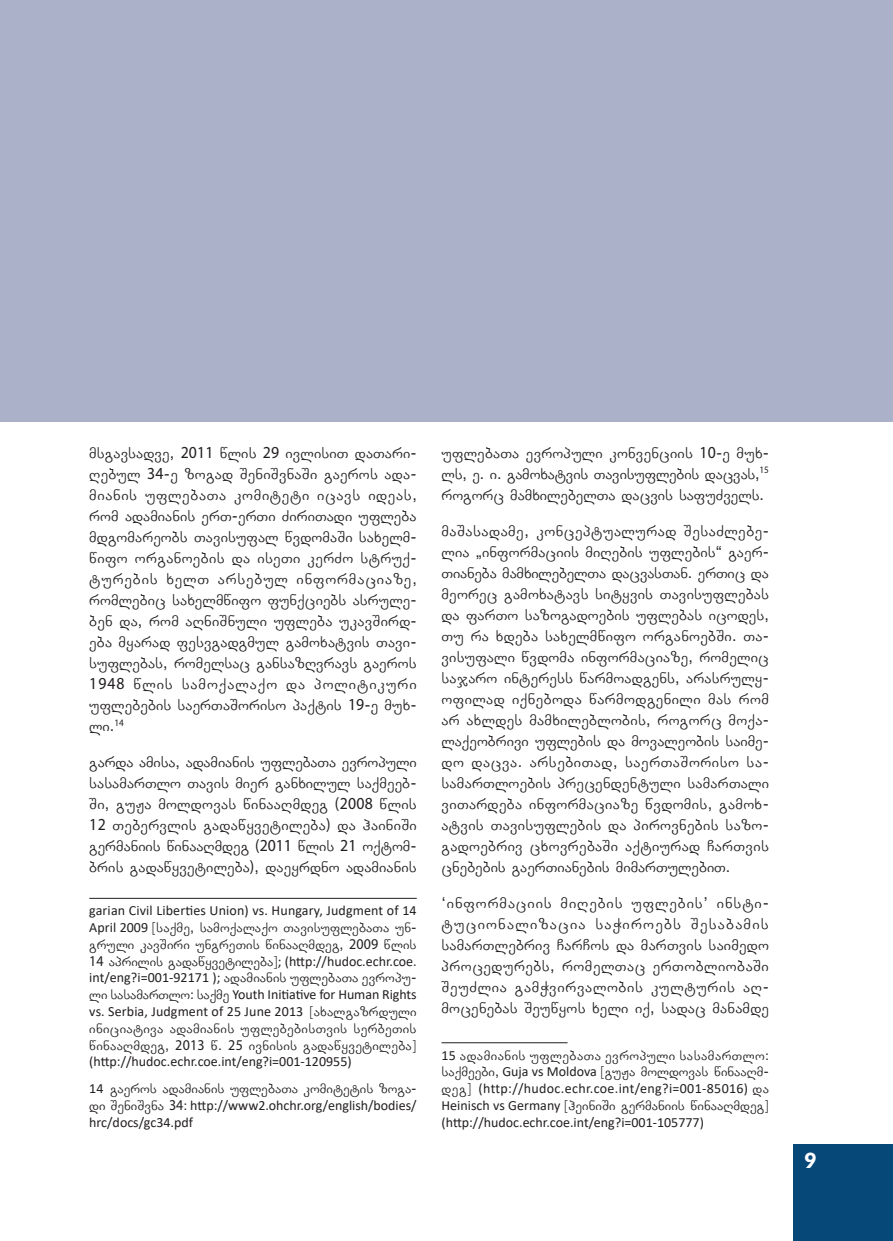
<style>
.page{position:relative;width:893px;height:1241px;background:#fff}
.page>*{position:absolute;margin:0;border:0;box-sizing:border-box;transform-origin:0 0}
.t1{font:900 21px "Lato";color:#fff}
.TEXT{font:15.75px/21px "A Kolkhety N";letter-spacing:.005em;color:#231f20;text-align:justify}
.t2{font:14px/16.8px "A Kolkhety N";letter-spacing:.02em;color:#231f20;text-align:justify}
.Footnote_Text{font:14px/16.8px "Calibri";color:#231f20;text-align:justify}
.s1{font-family:"Calibri"}
.s2{font-family:"Sylfaen"}
.s3{font-family:"A Kolkhety N"}
</style>
<div class="page">
<hr style="left:89px;top:897px;width:328px;height:1px;background:#231f20">
<hr style="left:441px;top:1042px;width:126px;height:1px;background:#231f20">
<div style="left:0;top:0;width:25px;height:422px;background:#abb1c8"></div>
<div style="left:25px;top:0;width:868px;height:422px;background:#abb1c8"></div>
<div style="left:794px;top:1143px;width:99px;height:97px;background:#064979"></div>
<p class="TEXT" style="left:89px;top:443px;width:329px">MSGAVSADVE, 2011 WLIS 29 IVLISIT DATARI-REBUL 34-E ZOGAD SENISVNASI GAEROS ADA-MIANIS UFLEBATA KOMITETI ICAVS IDEAS, ROM ADAMIANIS ERT-ERTI ZIRITADI UFLEBA MDGOMAREOBS TAVISUFAL WVDOMASI SAXELM-WIFO ORGANOEBIS DA ISETI KERZO STRUQ-TUREBIS XELT ARSEBUL INFORMACIAZE, ROMLEBIC SAXELMWIFO FUNQCIEBS ASRULE-BEN DA, ROM ARNISNULI UFLEBA UKAVSIRD-EBA MYARAD FESVGADGMUL GAMOXATVIS TAVI-SUFLEBAS, ROMELSAC GANSAZRVRAVS GAEROS 1948 WLIS SAMOQALAQO DA POLITIKURI UFLEBEBIS SAERTASORISO PAQTIS 19-E MUX-LI.<sup>14</sup></p>
<p class="TEXT" style="left:89px;top:752px;width:329px">GARDA AMISA, ADAMIANIS UFLEBATA EVROPULI SASAMARTLO TAVIS MIER GANXILUL SAQMEEB-SI, GUJA MOLDOVAS WINAARMDEG (2008 WLIS 12 TEBERVLIS GADAWYVETILEBA) DA HAINISI GERMANIIS WINAARMDEG (2011 WLIS 21 OQTOM-BRIS GADAWYVETILEBA), DAEYRDNO ADAMIANIS</p>
<p class="t2" style="left:89px;top:903px;width:329px"><span class="s1">garian Civil Liberties Union) vs. Hungary, Judgment of 14<br>April 2009</span> <span class="s2">[</span>SAQME, SAMOQALAQO TAVISUFLEBATA UN-GRULI KAVSIRI UNGRETIS WINAARMDEG, 2009 WLIS 14 APRILIS GADAWYVETILEBA<span class="s2">]</span><span class="s1">; (http://hudoc.echr.coe. int/eng?i=001-92171 );</span> ADAMIANIS UFLEBATA EVROPU-LI SASAMARTLO<span class="s1">:</span> SAQME <span class="s1">Youth Initiative for Human Rights vs. Serbia, Judgment of 25 June 2013</span> <span class="s2">[</span>AXALGAZRDULI INICIATIVA ADAMIANIS UFLEBEBISTVIS SERBETIS WINAARMDEG, 2013 W. 25 IVNISIS GADAWYVETILEBA<span class="s2">] </span><span class="s1">(http://hudoc.echr.coe.int/eng?i=001-120955)</span></p>
<p class="Footnote_Text" style="left:89px;top:1079px;width:329px">14 <span class="s3">GAEROS ADAMIANIS UFLEBATA KOMITETIS ZOGA-DI SENISVNA 34</span>: http://www2.ohchr.org/english/bodies/ hrc/docs/gc34.pdf</p>
<p class="TEXT" style="left:441px;top:443px;width:329px">UFLEBATA EVROPULI KONVENCIIS 10-E MUX-LS, E. I. GAMOXATVIS TAVISUFLEBIS DACVAS,<sup>15<br></sup>ROGORC MAMXILEBELTA DACVIS SAFUZVELS.</p>
<p class="TEXT" style="left:441px;top:521px;width:329px">MASASADAME, KONCEPTUALURAD SESAZLEBE-LIA `INFORMACIIS MIREBIS UFLEBIS~ GAER-TIANEBA MAMXILEBELTA DACVASTAN. ERTIC DA MEOREC GAMOXATAVS SITYVIS TAVISUFLEBAS DA FARTO SAZOGADOEBIS UFLEBAS ICODES, TU RA XDEBA SAXELMWIFO ORGANOEBSI. TA-VISUFALI WVDOMA INFORMACIAZE, ROMELIC SAJARO INTERESS WARMOADGENS, ARASRULY-OFILAD IQNEBODA WARMODGENILI MAS ROM AR AXLDES MAMXILEBLOBIS, ROGORC MOQA-LAQEOBRIVI UFLEBIS DA MOVALEOBIS SAIME-DO DACVA. ARSEBITAD, SAERTASORISO SA-SAMARTLOEBIS PRECENDENTULI SAMARTALI VITARDEBA INFORMACIAZE WVDOMIS, GAMOX-ATVIS TAVISUFLEBIS DA PIROVNEBIS SAZO-GADOEBRIV CXOVREBASI AQTIURAD CARTVIS CNEBEBIS GAERTIANEBIS MIMARTULEBIT.</p>
<p class="TEXT" style="left:441px;top:893px;width:329px">‘INFORMACIIS MIREBIS UFLEBIS’ INSTI-TUCIONALIZACIA SAWIROEBS SESABAMIS SAMARTLEBRIV CARCOS DA MARTVIS SAIMEDO PROCEDUREBS, ROMELTAC ERTOBLIOBASI SEUZLIA GAMWVIRVALOBIS KULTURIS AR-MOCENEBAS SEUWYOS XELI IQ, SADAC MANAMDE</p>
<p class="Footnote_Text" style="left:441px;top:1045px;width:329px">15 <span class="s3">ADAMIANIS UFLEBATA EVROPULI SASAMARTLO</span>:<br><span class="s3">SAQMEEBI,</span> Guja vs Moldova <span class="s2">[</span><span class="s3">GUJA MOLDOVAS WINAARM-DEG</span><span class="s2">]</span> (http://hudoc.echr.coe.int/eng?i=001-85016) <span class="s3">DA </span>Heinisch vs Germany <span class="s2">[</span><span class="s3">HEINISI GERMANIIS WINAARMDEG</span><span class="s2">] </span>(http://hudoc.echr.coe.int/eng?i=001-105777)</p>
<h1 class="t1" style="left:804px;top:1144px;width:14px">9</h1>
</div>
